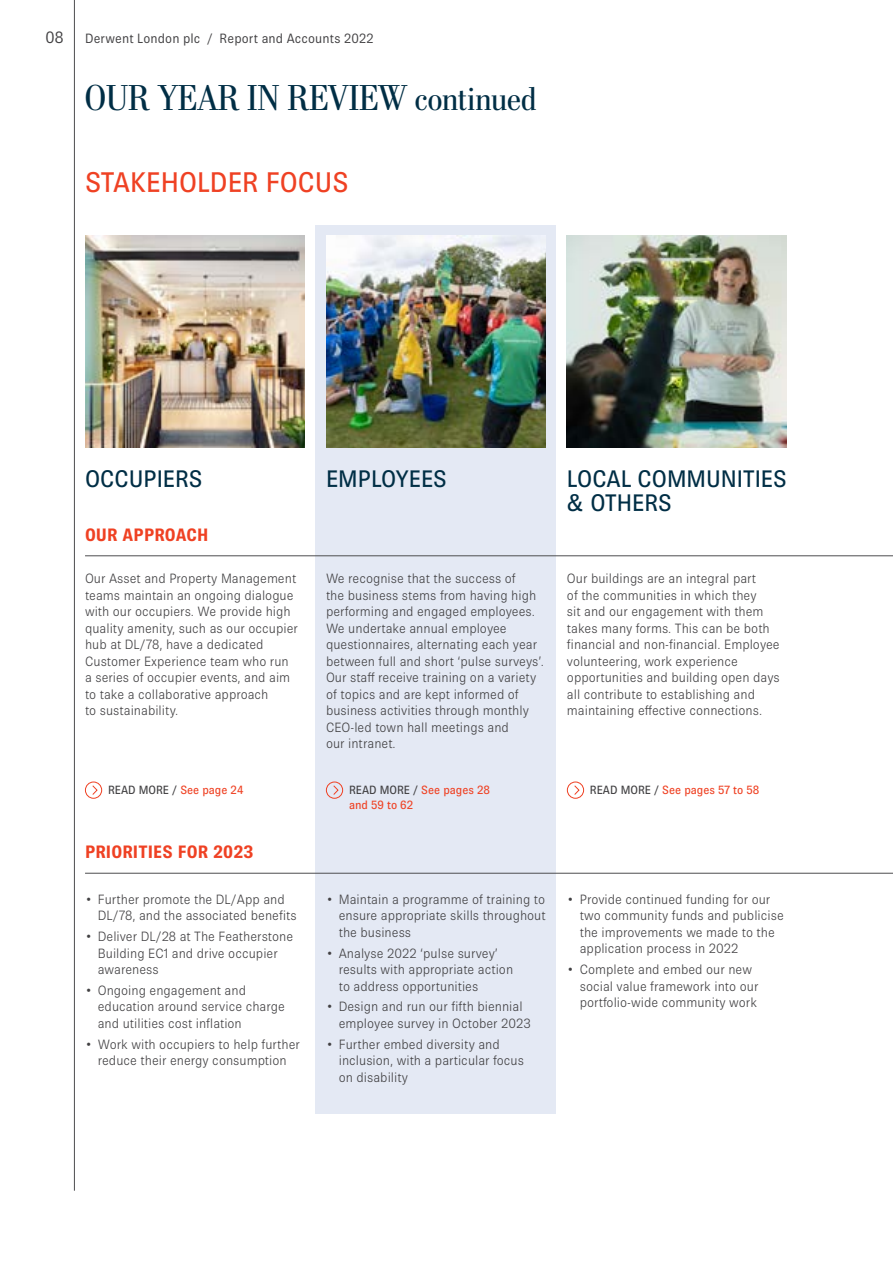
<style>
.page{position:relative;width:893px;height:1263px;background:#fff}
.page>*{position:absolute;margin:0;border:0;box-sizing:border-box;transform-origin:0 0}
.t1{font:36px "Stilson";color:#002e45}
.t2{font:500 28.5px "Brown Pro";color:#ef4123}
.t3{font:500 24px/24px "Brown Pro";color:#002e45}
.t4{font:700 18px "Brown Pro";letter-spacing:.005em;color:#ef4123}
.t5{font:16.5px "Brown Pro";color:#414042}
.t6{font:300 13.5px/16.5px "Brown Pro";color:#414042}
.t7{font:13.5px "Brown Pro";letter-spacing:.01em;color:#414042}
.t8{font:500 12px/15px "Brown Pro";color:#ef4123}
.t9{font:500 12px "Brown Pro";color:#414042}
.s1{font-size:33px}
.s2{color:#ef4123}
.s3{color:#414042}
</style>
<div class="page">
<div style="left:315px;top:225px;width:241px;height:888px;background:#e4e9f4"></div>
<hr style="left:85px;top:873px;width:808px;height:1px;background:#4d4d4f">
<hr style="left:85px;top:555px;width:808px;height:1px;background:#4d4d4f">
<img style="left:85px;top:235px;width:220px;height:213px">
<img style="left:567px;top:235px;width:220px;height:213px">
<img style="left:326px;top:235px;width:220px;height:213px">
<div style="left:85px;top:782px;width:17px;height:17px;border:1px solid #ef4123;border-radius:50%"></div>
<svg style="left:92px;top:785px;width:6px;height:10px"></svg>
<div style="left:326px;top:782px;width:17px;height:17px;border:1px solid #ef4123;border-radius:50%"></div>
<svg style="left:333px;top:785px;width:6px;height:10px"></svg>
<div style="left:567px;top:782px;width:17px;height:17px;border:1px solid #ef4123;border-radius:50%"></div>
<svg style="left:574px;top:785px;width:6px;height:10px"></svg>
<hr style="left:74px;top:0;width:1px;height:1191px;background:#4d4d4f">
<p class="t5" style="left:45px;top:28px;width:20px">08</p>
<p class="t7" style="left:85px;top:30px;width:290px">Derwent London plc / Report and Accounts 2022</p>
<h1 class="t1" style="left:85px;top:77px;width:453px">OUR YEAR IN REVIEW <span class="s1">continued</span></h1>
<h2 class="t2" style="left:85px;top:167px;width:265px">STAKEHOLDER FOCUS</h2>
<h3 class="t3" style="left:85px;top:467px;width:119px">OCCUPIERS</h3>
<h3 class="t3" style="left:326px;top:467px;width:122px">EMPLOYEES</h3>
<h3 class="t3" style="left:567px;top:467px;width:221px">LOCAL COMMUNITIES &amp; OTHERS</h3>
<h3 class="t4" style="left:85px;top:525px;width:125px">OUR APPROACH</h3>
<p class="t6" style="left:85px;top:570px;width:214px">Our Asset and Property Management teams maintain an ongoing dialogue with our occupiers. We provide high quality amenity, such as our occupier hub at DL/78, have a dedicated<br>Customer Experience team who run a series of occupier events, and aim to take a collaborative approach<br>to sustainability.</p>
<p class="t6" style="left:326px;top:570px;width:219px">We recognise that the success of<br>the business stems from having high performing and engaged employees.<br>We undertake annual employee questionnaires, alternating each year between full and short ‘pulse surveys’.<br>Our staff receive training on a variety of topics and are kept informed of business activities through monthly CEO-led town hall meetings and<br>our intranet.</p>
<p class="t6" style="left:567px;top:570px;width:214px">Our buildings are an integral part<br>of the communities in which they<br>sit and our engagement with them takes many forms. This can be both financial and non-financial. Employee volunteering, work experience opportunities and building open days all contribute to establishing and maintaining effective connections.</p>
<p class="t9" style="left:108px;top:784px;width:137px">READ MORE / <span class="s2">See page 24</span></p>
<p class="t8" style="left:349px;top:783px;width:143px"><span class="s3">READ MORE /</span> See pages 28 and 59 to 62</p>
<p class="t8" style="left:590px;top:783px;width:171px"><span class="s3">READ MORE /</span> See pages 57 to 58</p>
<h3 class="t4" style="left:85px;top:842px;width:170px">PRIORITIES FOR 2023</h3>
<p class="t6" style="left:98px;top:891px;width:200px;text-indent:-13px">• Further promote the DL/App and<br>DL/78, and the associated benefits</p>
<p class="t6" style="left:98px;top:928px;width:197px;text-indent:-13px">• Deliver DL/28 at The Featherstone<br>Building EC1 and drive occupier awareness</p>
<p class="t6" style="left:98px;top:982px;width:189px;text-indent:-13px">• Ongoing engagement and education around service charge and utilities cost inflation</p>
<p class="t6" style="left:85px;top:1036px;width:216px;text-align:center">• Work with occupiers to help further reduce their energy consumption</p>
<p class="t6" style="left:339px;top:891px;width:208px;text-align:justify;text-indent:-13px">• Maintain a programme of training to ensure appropriate skills throughout the business</p>
<p class="t6" style="left:339px;top:945px;width:176px;text-indent:-13px">• Analyse 2022 ‘pulse survey’ results with appropriate action to address opportunities</p>
<p class="t6" style="left:339px;top:998px;width:194px;text-indent:-13px">• Design and run our fifth biennial employee survey in October 2023</p>
<p class="t6" style="left:339px;top:1036px;width:187px;text-indent:-13px">• Further embed diversity and inclusion, with a particular focus on disability</p>
<p class="t6" style="left:580px;top:891px;width:206px;text-indent:-13px">• Provide continued funding for our two community funds and publicise the improvements we made to the application process in 2022</p>
<p class="t6" style="left:580px;top:961px;width:180px;text-indent:-13px">• Complete and embed our new social value framework into our portfolio-wide community work</p>
</div>
